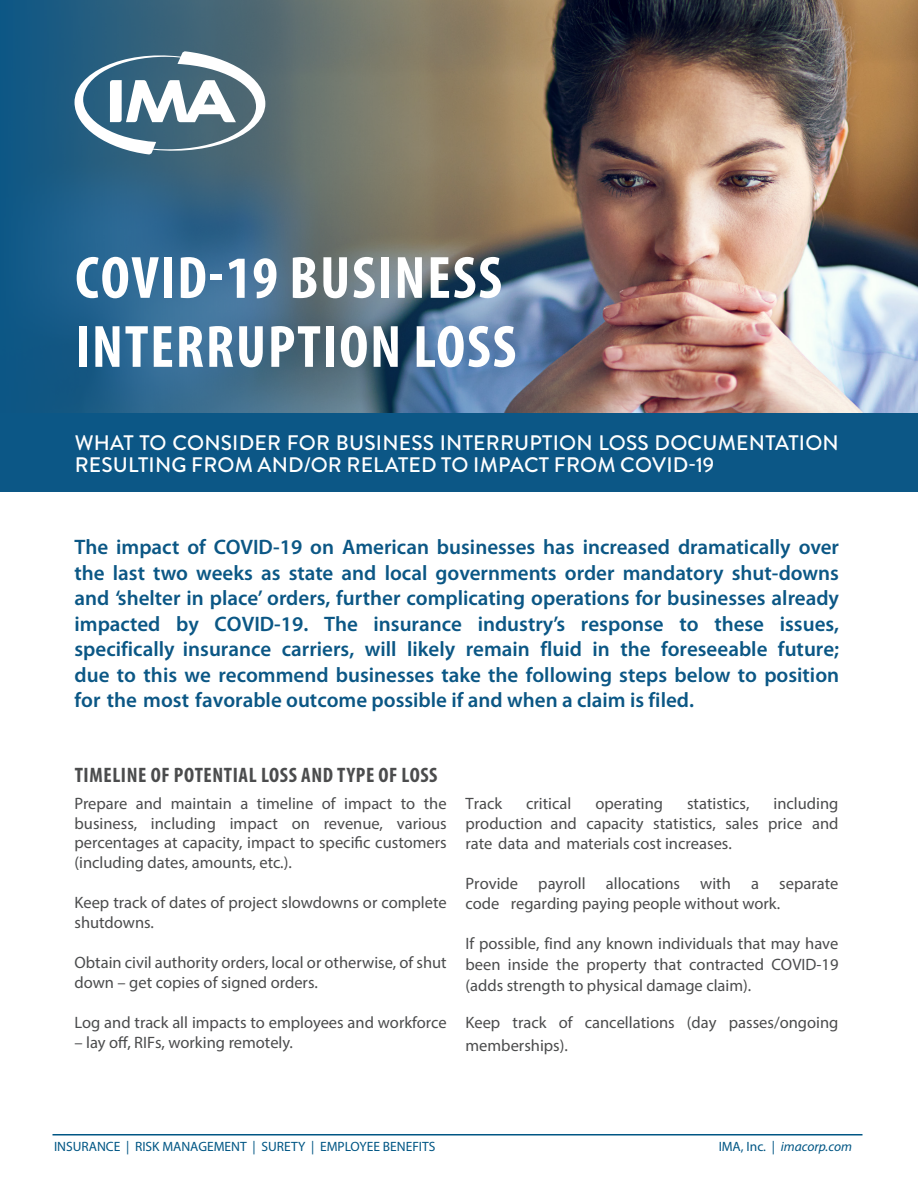
<style>
.page{position:relative;width:918px;height:1188px;background:#fff}
.page>*{position:absolute;margin:0;border:0;box-sizing:border-box;transform-origin:0 0}
.Body_Text{font:700 condensed 60.15px/69px "Myriad Pro";letter-spacing:.03em;color:#fff}
.Bullet_01{font:600 21px/25.5px "Myriad Pro";color:#0b5785;text-align:justify}
.Bullet_01-2{font:500 21px/22.5px "Brandon Grotesque";letter-spacing:.01em;color:#fff}
.Bullet_01-3{font:700 condensed 21px "Myriad Pro";letter-spacing:.03em;color:#4b4c4d}
.Bullet_01-4{font:16.5px/19.8px "Myriad Pro";color:#4b4c4d}
.Body_Copy{font:13.5px "Myriad Pro";color:#005684}
.Body_Copy-2{font:italic 13.5px "Myriad Pro";color:#005684}
.s1{font-style:normal}
</style>
<div class="page">
<div style="left:0;top:412px;width:918px;height:80px;background:#0c5786"></div>
<img style="left:0;top:1px;width:918px;height:411px">
<hr style="left:52px;top:1134px;width:810px;height:2px;background:#005684">
<svg style="left:75px;top:50px;width:190px;height:106px"></svg>
<p class="Body_Text" style="left:75px;top:242px;width:443px">COVID-19 BUSINESS<br>INTERRUPTION LOSS</p>
<p class="Bullet_01-2" style="left:75px;top:432px;width:766px">WHAT TO CONSIDER FOR BUSINESS INTERRUPTION LOSS DOCUMENTATION<br>RESULTING FROM AND/OR RELATED TO IMPACT FROM COVID-19</p>
<p class="Bullet_01" style="left:75px;top:534px;width:766px">The impact of COVID-19 on American businesses has increased dramatically over the last two weeks as state and local governments order mandatory shut-downs and ‘shelter in place’ orders, further complicating operations for businesses already impacted by COVID-19. The insurance industry’s response to these issues, specifically insurance carriers, will likely remain fluid in the foreseeable future; due to this we recommend businesses take the following steps below to position for the most favorable outcome possible if and when a claim is filed.</p>
<p class="Bullet_01-3" style="left:75px;top:762px;width:364px">TIMELINE OF POTENTIAL LOSS AND TYPE OF LOSS</p>
<p class="Bullet_01-4" style="left:75px;top:793px;width:374px;text-align:justify">Prepare and maintain a timeline of impact to the business, including impact on revenue, various percentages at capacity, impact to specific customers (including dates, amounts, etc.).</p>
<p class="Bullet_01-4" style="left:75px;top:892px;width:374px">Keep track of dates of project slowdowns or complete shutdowns.</p>
<p class="Bullet_01-4" style="left:75px;top:952px;width:374px">Obtain civil authority orders, local or otherwise, of shut down – get copies of signed orders.</p>
<p class="Bullet_01-4" style="left:75px;top:1012px;width:374px">Log and track all impacts to employees and workforce</p>
<p class="Bullet_01-4" style="left:75px;top:1032px;width:220px">– lay off, RIFs, working remotely.</p>
<p class="Bullet_01-4" style="left:466px;top:794px;width:38px">Track</p>
<p class="Bullet_01-4" style="left:526px;top:794px;width:47px">critical</p>
<p class="Bullet_01-4" style="left:595px;top:794px;width:69px">operating</p>
<p class="Bullet_01-4" style="left:687px;top:794px;width:64px">statistics,</p>
<p class="Bullet_01-4" style="left:466px;top:794px;width:374px;text-align:justify;text-indent:308px">including production and capacity statistics, sales price and rate data and materials cost increases.</p>
<p class="Bullet_01-4" style="left:466px;top:873px;width:374px">Provide payroll allocations with a separate code regarding paying people without work.</p>
<p class="Bullet_01-4" style="left:466px;top:933px;width:374px;line-height:21.1px;text-align:justify">If possible, find any known individuals that may have been inside the property that contracted COVID-19 (adds strength to physical damage claim).</p>
<p class="Bullet_01-4" style="left:466px;top:1011px;width:374px;line-height:23.2px">Keep track of cancellations (day passes/ongoing memberships).</p>
<p class="Body_Copy" style="left:54px;top:1139px;width:383px">INSURANCE | RISK MANAGEMENT | SURETY | EMPLOYEE BENEFITS</p>
<p class="Body_Copy-2" style="left:719px;top:1139px;width:135px"><span class="s1">IMA, Inc. |</span> imacorp.com</p>
</div>
